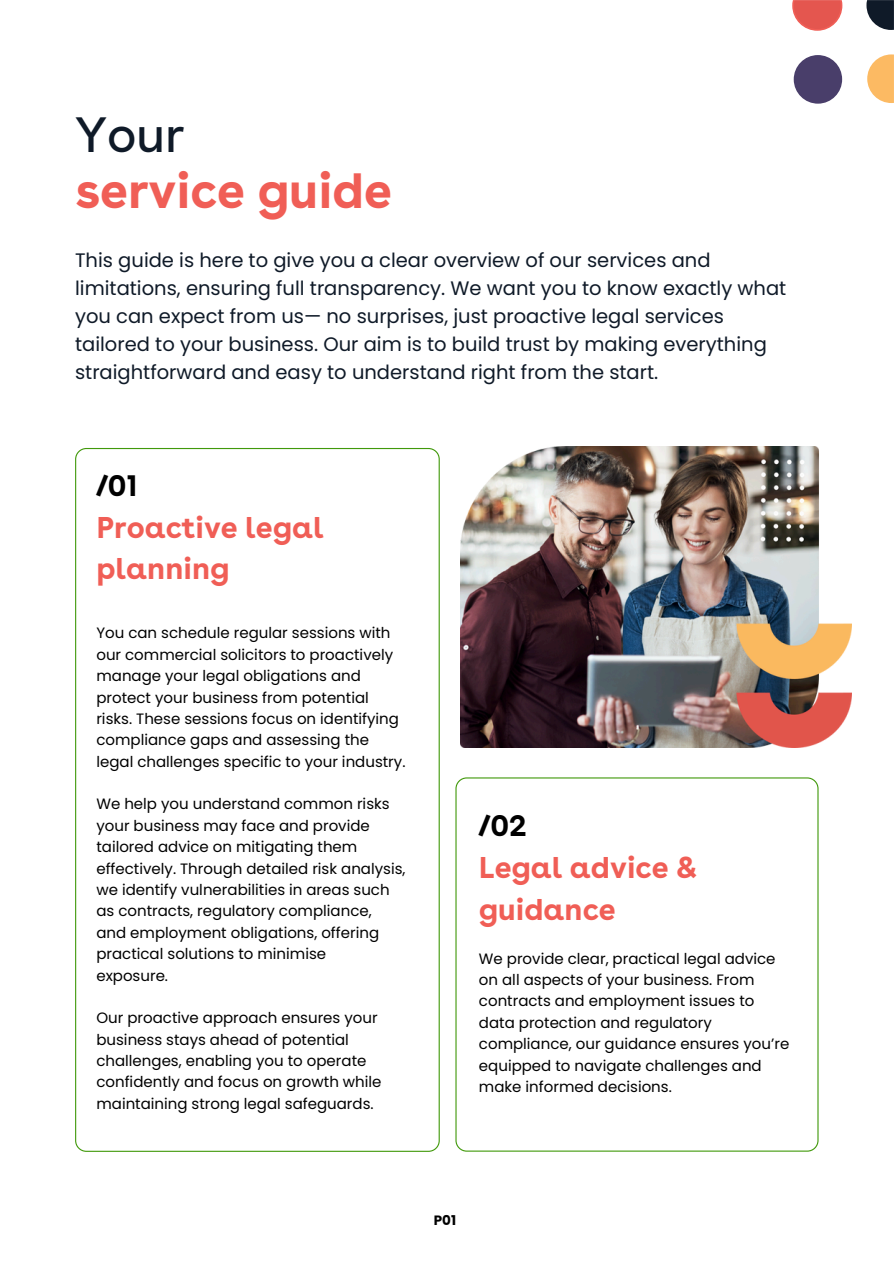
<style>
.page{position:relative;width:894px;height:1264px;background:#fff}
.page>*{position:absolute;margin:0;border:0;box-sizing:border-box;transform-origin:0 0}
.t1{font:700 49.5px/55.2px "Buenos Aires";color:#f05e56}
.t2{font:700 30px/41.7px "Buenos Aires";color:#f05e56}
.t3{font:19.5px/28.2px "Poppins";color:#0f1a28}
.t4{font:15px/21.3px "Poppins";color:#000}
.t5{font:700 13.5px "Poppins";color:#000}
.s1{font-weight:400;color:#0f1a28}
.s2{color:#000}
</style>
<div class="page">
<svg style="left:455px;top:777px;width:363px;height:374px"></svg>
<svg style="left:75px;top:448px;width:364px;height:703px"></svg>
<img style="left:460px;top:447px;width:390px;height:300px">
<svg style="left:792px;top:0;width:50px;height:31px"></svg>
<div style="left:793px;top:55px;width:49px;height:49px;background:#493e6a;border-radius:50%"></div>
<svg style="left:867px;top:54px;width:26px;height:49px"></svg>
<svg style="left:866px;top:0;width:27px;height:30px"></svg>
<h2 class="t1" style="left:75px;top:107px;width:318px"><span class="s1">Your<br></span>service guide</h2>
<p class="t3" style="left:75px;top:246px;width:712px">This guide is here to give you a clear overview of our services and limitations, ensuring full transparency. We want you to know exactly what you can expect from us— no surprises, just proactive legal services tailored to your business. Our aim is to build trust by making everything straightforward and easy to understand right from the start.</p>
<h2 class="t2" style="left:96px;top:464px;width:229px"><span class="s2">/01<br></span>Proactive legal planning</h2>
<h1 class="t4" style="left:96px;top:622px;width:310px">You can schedule regular sessions with our commercial solicitors to proactively manage your legal obligations and protect your business from potential risks. These sessions focus on identifying compliance gaps and assessing the legal challenges specific to your industry.</h1>
<p class="t4" style="left:96px;top:793px;width:310px">We help you understand common risks your business may face and provide tailored advice on mitigating them effectively. Through detailed risk analysis, we identify vulnerabilities in areas such as contracts, regulatory compliance,<br>and employment obligations, offering practical solutions to minimise<br>exposure.</p>
<h3 class="t4" style="left:96px;top:1007px;width:286px">Our proactive approach ensures your business stays ahead of potential challenges, enabling you to operate confidently and focus on growth while maintaining strong legal safeguards.</h3>
<p class="t2" style="left:479px;top:804px;width:220px"><span class="s2">/02<br></span>Legal advice &amp; guidance</p>
<p class="t4" style="left:479px;top:947px;width:312px">We provide clear, practical legal advice on all aspects of your business. From contracts and employment issues to data protection and regulatory compliance, our guidance ensures you’re equipped to navigate challenges and make informed decisions.</p>
<p class="t5" style="left:433px;top:1210px;width:24px">P01</p>
</div>
